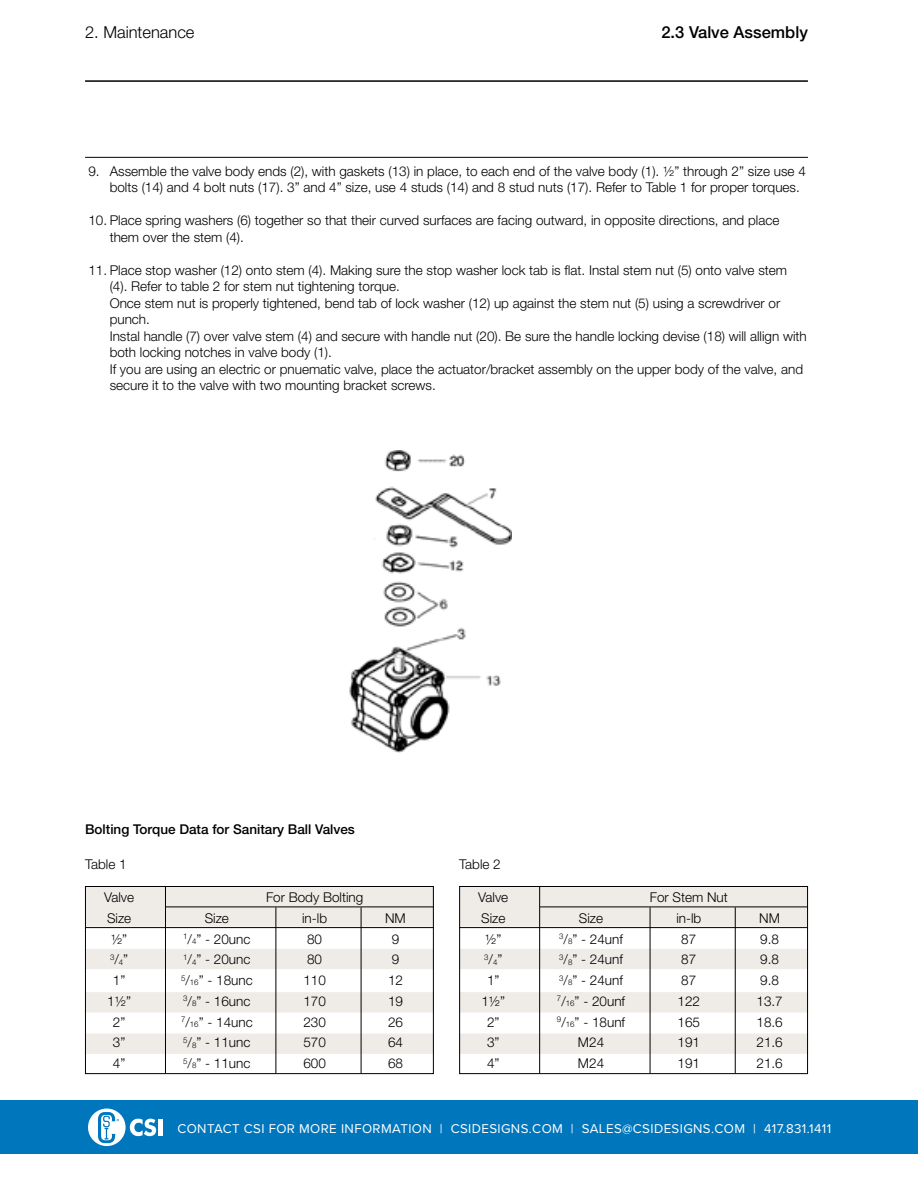
<style>
.page{position:relative;width:918px;height:1188px;background:#fff}
.page>*{position:absolute;margin:0;border:0;box-sizing:border-box;transform-origin:0 0}
.t1{font:500 16.5px "Helvetica Neue";color:#000}
.t2{font:300 16.5px "Helvetica Neue";color:#000}
.t3{font:300 13.5px/16.5px "Helvetica Neue";color:#000}
.t4{font:500 13.5px "Helvetica Neue";color:#000}
.t5{font:13.2px "Proxima Nova";letter-spacing:.03em;color:#fff}
.t6{font:300 7.8px "Helvetica Neue";color:#000}
.s1{font-size:7.8px}
.s2{font-size:13.5px}
</style>
<div class="page">
<hr style="left:85px;top:80px;width:723px;height:2px;background:#000">
<hr style="left:85px;top:157px;width:723px;height:1px;background:#000">
<div style="left:85px;top:1034px;width:349px;height:20px;background:#efebe7"></div>
<div style="left:85px;top:992px;width:349px;height:20px;background:#efebe7"></div>
<div style="left:85px;top:949px;width:349px;height:20px;background:#efebe7"></div>
<div style="left:85px;top:886px;width:349px;height:40px;background:#efebe7"></div>
<img style="left:349px;top:451px;width:162px;height:302px">
<div style="left:85px;top:886px;width:349px;height:188px;border:1px solid #000"></div>
<hr style="left:85px;top:927px;width:349px;height:1px;background:#000">
<hr style="left:165px;top:886px;width:1px;height:187px;background:#000">
<hr style="left:166px;top:907px;width:268px;height:1px;background:#000">
<hr style="left:276px;top:907px;width:1px;height:166px;background:#000">
<hr style="left:361px;top:907px;width:1px;height:166px;background:#000">
<div style="left:459px;top:1034px;width:349px;height:20px;background:#efebe7"></div>
<div style="left:459px;top:992px;width:349px;height:20px;background:#efebe7"></div>
<div style="left:459px;top:949px;width:349px;height:20px;background:#efebe7"></div>
<div style="left:459px;top:886px;width:349px;height:40px;background:#efebe7"></div>
<div style="left:459px;top:886px;width:349px;height:188px;border:1px solid #000"></div>
<hr style="left:459px;top:927px;width:349px;height:1px;background:#000">
<hr style="left:539px;top:886px;width:1px;height:187px;background:#000">
<hr style="left:540px;top:907px;width:268px;height:1px;background:#000">
<hr style="left:650px;top:907px;width:1px;height:166px;background:#000">
<hr style="left:735px;top:907px;width:1px;height:166px;background:#000">
<div style="left:0;top:1100px;width:918px;height:54px;background:#0077bd"></div>
<svg style="left:88px;top:1109px;width:68px;height:37px"></svg>
<hr style="left:158px;top:1119px;width:4px;height:17px;background:#fff">
<p class="t2" style="left:85px;top:22px;width:111px">2. Maintenance</p>
<p class="t1" style="left:661px;top:22px;width:148px">2.3 Valve Assembly</p>
<p class="t3" style="left:110px;top:163px;width:698px;text-indent:-21px">9. Assemble the valve body ends (2), with gaskets (13) in place, to each end of the valve body (1). ½” through 2” size use 4 bolts (14) and 4 bolt nuts (17). 3” and 4” size, use 4 studs (14) and 8 stud nuts (17). Refer to Table 1 for proper torques.</p>
<p class="t3" style="left:110px;top:212px;width:671px;text-indent:-21px">10. Place spring washers (6) together so that their curved surfaces are facing outward, in opposite directions, and place them over the stem (4).</p>
<p class="t3" style="left:110px;top:262px;width:699px;text-indent:-21px">11. Place stop washer (12) onto stem (4). Making sure the stop washer lock tab is flat. Instal stem nut (5) onto valve stem (4). Refer to table 2 for stem nut tightening torque.<br>Once stem nut is properly tightened, bend tab of lock washer (12) up against the stem nut (5) using a screwdriver or punch.<br>Instal handle (7) over valve stem (4) and secure with handle nut (20). Be sure the handle locking devise (18) will allign with both locking notches in valve body (1).<br>If you are using an electric or pnuematic valve, place the actuator/bracket assembly on the upper body of the valve, and secure it to the valve with two mounting bracket screws.</p>
<p class="t4" style="left:85px;top:821px;width:271px">Bolting Torque Data for Sanitary Ball Valves</p>
<p class="t3" style="left:85px;top:856px;width:43px">Table 1</p>
<p class="t3" style="left:104px;top:889px;width:32px">Valve</p>
<p class="t3" style="left:266px;top:889px;width:99px">For Body Bolting</p>
<p class="t3" style="left:107px;top:909px;width:26px">Size</p>
<p class="t3" style="left:205px;top:909px;width:26px">Size</p>
<p class="t3" style="left:302px;top:909px;width:26px">in-lb</p>
<p class="t3" style="left:385px;top:909px;width:22px">NM</p>
<p class="t3" style="left:111px;top:930px;width:18px">½”</p>
<p class="t3" style="left:183px;top:930px;width:69px"><sup>1</sup>/<span class="s1">4</span>” - 20unc</p>
<p class="t3" style="left:307px;top:930px;width:17px">80</p>
<p class="t3" style="left:392px;top:930px;width:9px">9</p>
<p class="t6" style="left:110px;top:955px;width:20px">3<span class="s2">/</span>4<span class="s2">”</span></p>
<p class="t3" style="left:183px;top:951px;width:69px"><sup>1</sup>/<span class="s1">4</span>” - 20unc</p>
<p class="t3" style="left:307px;top:951px;width:17px">80</p>
<p class="t3" style="left:392px;top:951px;width:9px">9</p>
<p class="t3" style="left:113px;top:972px;width:14px">1”</p>
<p class="t3" style="left:181px;top:972px;width:73px"><sup>5</sup>/<span class="s1">16</span>” - 18unc</p>
<p class="t3" style="left:303px;top:972px;width:24px">110</p>
<p class="t3" style="left:388px;top:972px;width:17px">12</p>
<p class="t3" style="left:107px;top:993px;width:25px">1½”</p>
<p class="t3" style="left:183px;top:993px;width:69px"><sup>3</sup>/<span class="s1">8</span>” - 16unc</p>
<p class="t3" style="left:303px;top:993px;width:24px">170</p>
<p class="t3" style="left:388px;top:993px;width:17px">19</p>
<p class="t3" style="left:113px;top:1013px;width:14px">2”</p>
<p class="t3" style="left:181px;top:1013px;width:73px"><sup>7</sup>/<span class="s1">16</span>” - 14unc</p>
<p class="t3" style="left:303px;top:1013px;width:24px">230</p>
<p class="t3" style="left:388px;top:1013px;width:17px">26</p>
<p class="t3" style="left:113px;top:1034px;width:14px">3”</p>
<p class="t3" style="left:183px;top:1034px;width:69px"><sup>5</sup>/<span class="s1">8</span>” - 11unc</p>
<p class="t3" style="left:303px;top:1034px;width:24px">570</p>
<p class="t3" style="left:388px;top:1034px;width:17px">64</p>
<p class="t3" style="left:113px;top:1055px;width:14px">4”</p>
<p class="t3" style="left:183px;top:1055px;width:69px"><sup>5</sup>/<span class="s1">8</span>” - 11unc</p>
<p class="t3" style="left:303px;top:1055px;width:24px">600</p>
<p class="t3" style="left:388px;top:1055px;width:17px">68</p>
<p class="t3" style="left:459px;top:856px;width:43px">Table 2</p>
<p class="t3" style="left:478px;top:889px;width:32px">Valve</p>
<p class="t3" style="left:650px;top:889px;width:80px">For Stem Nut</p>
<p class="t3" style="left:481px;top:909px;width:26px">Size</p>
<p class="t3" style="left:579px;top:909px;width:26px">Size</p>
<p class="t3" style="left:676px;top:909px;width:26px">in-lb</p>
<p class="t3" style="left:759px;top:909px;width:22px">NM</p>
<p class="t3" style="left:485px;top:930px;width:18px">½”</p>
<p class="t3" style="left:559px;top:930px;width:65px"><sup>3</sup>/<span class="s1">8</span>” - 24unf</p>
<p class="t3" style="left:681px;top:930px;width:17px">87</p>
<p class="t3" style="left:760px;top:930px;width:20px">9.8</p>
<p class="t6" style="left:484px;top:955px;width:20px">3<span class="s2">/</span>4<span class="s2">”</span></p>
<p class="t3" style="left:559px;top:951px;width:65px"><sup>3</sup>/<span class="s1">8</span>” - 24unf</p>
<p class="t3" style="left:681px;top:951px;width:17px">87</p>
<p class="t3" style="left:760px;top:951px;width:20px">9.8</p>
<p class="t3" style="left:487px;top:972px;width:14px">1”</p>
<p class="t3" style="left:559px;top:972px;width:65px"><sup>3</sup>/<span class="s1">8</span>” - 24unf</p>
<p class="t3" style="left:681px;top:972px;width:17px">87</p>
<p class="t3" style="left:760px;top:972px;width:20px">9.8</p>
<p class="t3" style="left:481px;top:993px;width:25px">1½”</p>
<p class="t3" style="left:557px;top:993px;width:70px"><sup>7</sup>/<span class="s1">16</span>” - 20unf</p>
<p class="t3" style="left:678px;top:993px;width:24px">122</p>
<p class="t3" style="left:757px;top:993px;width:28px">13.7</p>
<p class="t3" style="left:487px;top:1013px;width:14px">2”</p>
<p class="t3" style="left:557px;top:1013px;width:70px"><sup>9</sup>/<span class="s1">16</span>” - 18unf</p>
<p class="t3" style="left:678px;top:1013px;width:24px">165</p>
<p class="t3" style="left:757px;top:1013px;width:28px">18.6</p>
<p class="t3" style="left:487px;top:1034px;width:14px">3”</p>
<p class="t3" style="left:578px;top:1034px;width:28px">M24</p>
<p class="t3" style="left:678px;top:1034px;width:24px">191</p>
<p class="t3" style="left:757px;top:1034px;width:28px">21.6</p>
<p class="t3" style="left:487px;top:1055px;width:14px">4”</p>
<p class="t3" style="left:578px;top:1055px;width:28px">M24</p>
<p class="t3" style="left:678px;top:1055px;width:24px">191</p>
<p class="t3" style="left:757px;top:1055px;width:28px">21.6</p>
<p class="t5" style="left:177px;top:1119px;width:655px">CONTACT CSI FOR MORE INFORMATION | CSIDESIGNS.COM | SALES@CSIDESIGNS.COM | 417.831.1411</p>
</div>
